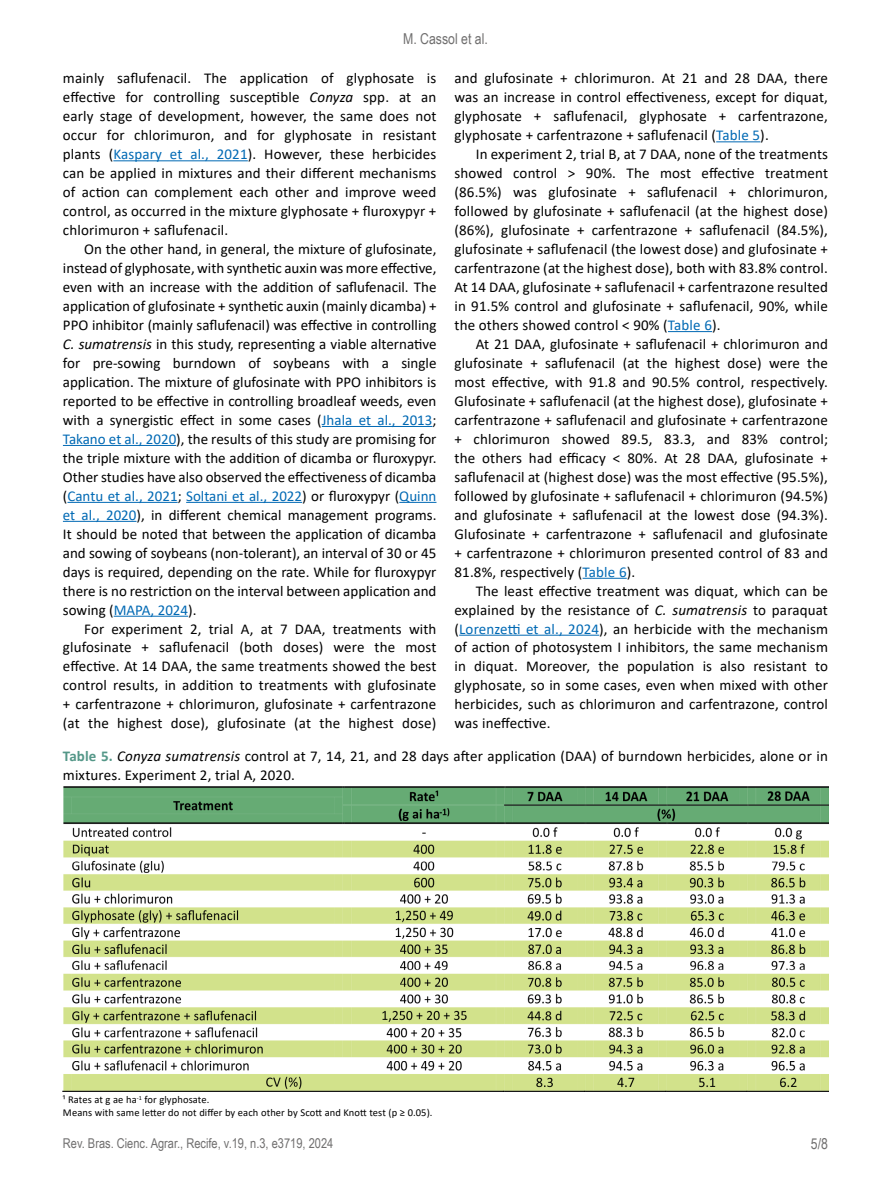
<style>
.page{position:relative;width:891px;height:1188px;background:#fff}
.page>*{position:absolute;margin:0;border:0;box-sizing:border-box;transform-origin:0 0}
.t1{font:15px/18.9px "Calibri";letter-spacing:.01em;color:#000;text-align:justify}
.t2{font:15px "Arial Narrow";color:#706f6f}
.t3{font:13.5px "Arial Narrow";color:#706f6f}
.t4{font:10.5px/12.6px "Calibri";letter-spacing:.01em;color:#000}
.s1{font-style:italic}
.s2{color:#0069b4}
.s3{font-weight:700;color:#549788}
</style>
<div class="page">
<hr style="left:113px;top:160px;width:135px;height:1px;background:#0069b4">
<hr style="left:322px;top:426px;width:110px;height:1px;background:#0069b4">
<hr style="left:63px;top:445px;width:113px;height:1px;background:#0069b4">
<hr style="left:67px;top:502px;width:111px;height:1px;background:#0069b4">
<hr style="left:186px;top:502px;width:116px;height:1px;background:#0069b4">
<hr style="left:399px;top:502px;width:37px;height:1px;background:#0069b4">
<hr style="left:63px;top:521px;width:74px;height:1px;background:#0069b4">
<hr style="left:114px;top:616px;width:74px;height:1px;background:#0069b4">
<hr style="left:716px;top:141px;width:44px;height:1px;background:#0069b4">
<hr style="left:668px;top:331px;width:44px;height:1px;background:#0069b4">
<hr style="left:583px;top:578px;width:44px;height:1px;background:#0069b4">
<hr style="left:459px;top:635px;width:140px;height:1px;background:#0069b4">
<img style="left:63px;top:786px;width:765px;height:305px">
<p class="t2" style="left:403px;top:28px;width:86px">M. Cassol et al.</p>
<p class="t1" style="left:63px;top:68px;width:375px">mainly saflufenacil. The application of glyphosate is effective for controlling susceptible <span class="s1">Conyza</span> spp. at an early stage of development, however, the same does not occur for chlorimuron, and for glyphosate in resistant plants (<span class="s2">Kaspary et al., 2021</span>). However, these herbicides can be applied in mixtures and their different mechanisms of action can complement each other and improve weed control, as occurred in the mixture glyphosate + fluroxypyr + chlorimuron + saflufenacil.</p>
<p class="t1" style="left:63px;top:239px;width:375px;text-indent:21px">On the other hand, in general, the mixture of glufosinate, instead of glyphosate, with synthetic auxin was more effective, even with an increase with the addition of saflufenacil. The application of glufosinate + synthetic auxin (mainly dicamba) + PPO inhibitor (mainly saflufenacil) was effective in controlling <span class="s1">C. sumatrensis</span> in this study, representing a viable alternative for pre-sowing burndown of soybeans with a single application. The mixture of glufosinate with PPO inhibitors is reported to be effective in controlling broadleaf weeds, even with a synergistic effect in some cases (<span class="s2">Jhala et al., 2013</span>; <span class="s2">Takano et al., 2020</span>), the results of this study are promising for the triple mixture with the addition of dicamba or fluroxypyr.<br>Other studies have also observed the effectiveness of dicamba (<span class="s2">Cantu et al., 2021</span>; <span class="s2">Soltani et al., 2022</span>) or fluroxypyr (<span class="s2">Quinn et al., 2020</span>), in different chemical management programs.<br>It should be noted that between the application of dicamba and sowing of soybeans (non-tolerant), an interval of 30 or 45 days is required, depending on the rate. While for fluroxypyr there is no restriction on the interval between application and sowing (<span class="s2">MAPA, 2024</span>).</p>
<p class="t1" style="left:63px;top:619px;width:375px;text-indent:21px">For experiment 2, trial A, at 7 DAA, treatments with glufosinate + saflufenacil (both doses) were the most effective. At 14 DAA, the same treatments showed the best control results, in addition to treatments with glufosinate + carfentrazone + chlorimuron, glufosinate + carfentrazone (at the highest dose), glufosinate (at the highest dose)</p>
<p class="t1" style="left:454px;top:68px;width:375px">and glufosinate + chlorimuron. At 21 and 28 DAA, there was an increase in control effectiveness, except for diquat, glyphosate + saflufenacil, glyphosate + carfentrazone, glyphosate + carfentrazone + saflufenacil (<span class="s2">Table 5</span>).</p>
<p class="t1" style="left:454px;top:144px;width:375px;text-indent:21px">In experiment 2, trial B, at 7 DAA, none of the treatments showed control &gt; 90%. The most effective treatment (86.5%) was glufosinate + saflufenacil + chlorimuron, followed by glufosinate + saflufenacil (at the highest dose) (86%), glufosinate + carfentrazone + saflufenacil (84.5%), glufosinate + saflufenacil (the lowest dose) and glufosinate + carfentrazone (at the highest dose), both with 83.8% control.<br>At 14 DAA, glufosinate + saflufenacil + carfentrazone resulted in 91.5% control and glufosinate + saflufenacil, 90%, while the others showed control &lt; 90% (<span class="s2">Table 6</span>).</p>
<p class="t1" style="left:454px;top:334px;width:375px;text-indent:21px">At 21 DAA, glufosinate + saflufenacil + chlorimuron and glufosinate + saflufenacil (at the highest dose) were the most effective, with 91.8 and 90.5% control, respectively.<br>Glufosinate + saflufenacil (at the highest dose), glufosinate + carfentrazone + saflufenacil and glufosinate + carfentrazone + chlorimuron showed 89.5, 83.3, and 83% control; the others had efficacy &lt; 80%. At 28 DAA, glufosinate + saflufenacil at (highest dose) was the most effective (95.5%), followed by glufosinate + saflufenacil + chlorimuron (94.5%) and glufosinate + saflufenacil at the lowest dose (94.3%).<br>Glufosinate + carfentrazone + saflufenacil and glufosinate + carfentrazone + chlorimuron presented control of 83 and 81.8%, respectively (<span class="s2">Table 6</span>).</p>
<p class="t1" style="left:454px;top:581px;width:375px;text-indent:21px">The least effective treatment was diquat, which can be explained by the resistance of <span class="s1">C. sumatrensis</span> to paraquat (<span class="s2">Lorenzetti et al., 2024</span>), an herbicide with the mechanism of action of photosystem I inhibitors, the same mechanism in diquat. Moreover, the population is also resistant to glyphosate, so in some cases, even when mixed with other herbicides, such as chlorimuron and carfentrazone, control was ineffective.</p>
<p class="t1" style="left:63px;top:746px;width:766px"><span class="s3">Table 5.</span> <span class="s1">Conyza sumatrensis</span> control at 7, 14, 21, and 28 days after application (DAA) of burndown herbicides, alone or in mixtures. Experiment 2, trial A, 2020.</p>
<p class="t4" style="left:63px;top:1093px;width:371px">¹ Rates at g ae ha<sup>-1</sup> for glyphosate.<br>Means with same letter do not differ by each other by Scott and Knott test (p ≥ 0.05).</p>
<p class="t3" style="left:63px;top:1134px;width:272px">Rev. Bras. Cienc. Agrar., Recife, v.19, n.3, e3719, 2024</p>
<p class="t2" style="left:811px;top:1133px;width:19px">5/8</p>
</div>
